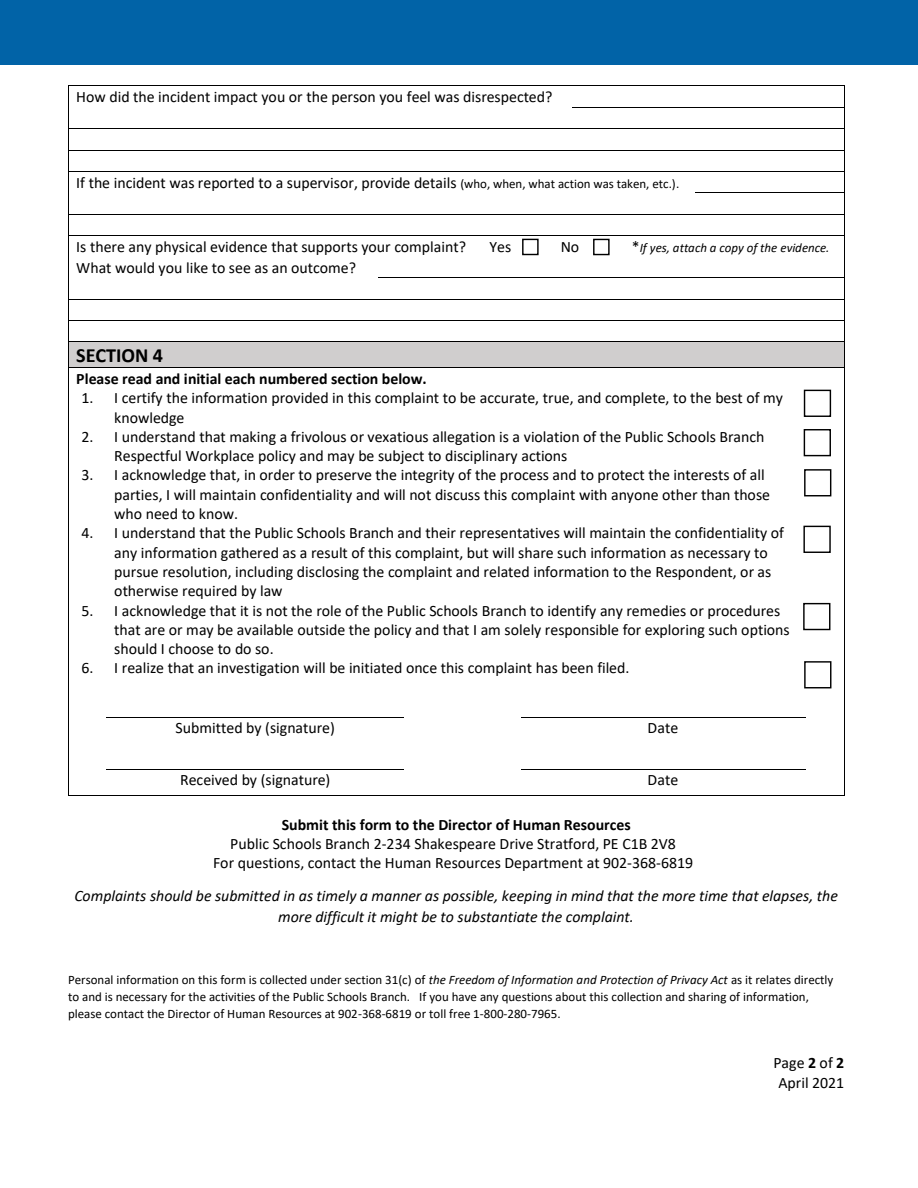
<style>
.page{position:relative;width:918px;height:1188px;background:#fff}
.page>*{position:absolute;margin:0;border:0;box-sizing:border-box;transform-origin:0 0}
.t1{font:700 20.1px "Calibri";color:#000}
.t2{font:15.9px/19.4px "Calibri";color:#000}
.t3{font:italic 15.9px/20.9px "Calibri";color:#000;text-align:center}
.t4{font:700 15.9px "Calibri";letter-spacing:-.005em;color:#000}
.t5{font:12.9px/17.1px "Calibri";color:#000}
.t6{font:italic 12.9px "Calibri";color:#000}
.s1{font-size:12.9px}
.s2{font-style:normal;font-size:15.9px}
.s3{font-weight:700}
.s4{font-style:italic}
</style>
<div class="page">
<div style="left:0;top:0;width:918px;height:65px;background:#0163a7"></div>
<hr style="left:69px;top:85px;width:503px;height:1px;background:#000">
<hr style="left:573px;top:85px;width:271px;height:1px;background:#000">
<hr style="left:572px;top:107px;width:272px;height:1px;background:#000">
<hr style="left:69px;top:128px;width:775px;height:1px;background:#000">
<hr style="left:69px;top:150px;width:775px;height:1px;background:#000">
<hr style="left:69px;top:171px;width:626px;height:1px;background:#000">
<hr style="left:696px;top:171px;width:148px;height:1px;background:#000">
<hr style="left:695px;top:192px;width:149px;height:1px;background:#000">
<hr style="left:69px;top:214px;width:775px;height:1px;background:#000">
<hr style="left:69px;top:235px;width:413px;height:1px;background:#000">
<hr style="left:482px;top:235px;width:39px;height:1px;background:#000">
<hr style="left:521px;top:235px;width:32px;height:1px;background:#000">
<hr style="left:554px;top:235px;width:38px;height:1px;background:#000">
<hr style="left:592px;top:235px;width:32px;height:1px;background:#000">
<hr style="left:625px;top:235px;width:219px;height:1px;background:#000">
<hr style="left:378px;top:277px;width:466px;height:1px;background:#000">
<hr style="left:69px;top:299px;width:775px;height:1px;background:#000">
<hr style="left:69px;top:320px;width:775px;height:1px;background:#000">
<div style="left:76px;top:342px;width:761px;height:25px;background:#d0cece"></div>
<hr style="left:69px;top:342px;width:775px;height:1px;background:#000">
<hr style="left:69px;top:367px;width:775px;height:1px;background:#000">
<svg style="left:68px;top:85px;width:1px;height:303px"></svg>
<svg style="left:844px;top:85px;width:1px;height:303px"></svg>
<hr style="left:68px;top:388px;width:1px;height:39px;background:#000">
<hr style="left:844px;top:388px;width:1px;height:39px;background:#000">
<hr style="left:68px;top:427px;width:1px;height:38px;background:#000">
<hr style="left:844px;top:427px;width:1px;height:38px;background:#000">
<hr style="left:68px;top:465px;width:1px;height:58px;background:#000">
<hr style="left:844px;top:465px;width:1px;height:58px;background:#000">
<hr style="left:68px;top:523px;width:1px;height:78px;background:#000">
<hr style="left:844px;top:523px;width:1px;height:78px;background:#000">
<hr style="left:68px;top:601px;width:1px;height:57px;background:#000">
<hr style="left:844px;top:601px;width:1px;height:57px;background:#000">
<hr style="left:68px;top:658px;width:1px;height:35px;background:#000">
<hr style="left:844px;top:658px;width:1px;height:35px;background:#000">
<hr style="left:107px;top:717px;width:297px;height:1px;background:#000">
<hr style="left:521px;top:717px;width:284px;height:1px;background:#000">
<hr style="left:107px;top:769px;width:297px;height:1px;background:#000">
<hr style="left:521px;top:769px;width:284px;height:1px;background:#000">
<svg style="left:68px;top:693px;width:1px;height:103px"></svg>
<hr style="left:69px;top:795px;width:38px;height:1px;background:#000">
<hr style="left:106px;top:795px;width:298px;height:1px;background:#000">
<hr style="left:404px;top:795px;width:117px;height:1px;background:#000">
<hr style="left:520px;top:795px;width:285px;height:1px;background:#000">
<hr style="left:805px;top:795px;width:39px;height:1px;background:#000">
<svg style="left:844px;top:693px;width:1px;height:103px"></svg>
<div style="left:804px;top:390px;width:27px;height:27px;border:1px solid #000"></div>
<div style="left:804px;top:429px;width:27px;height:27px;border:1px solid #000"></div>
<div style="left:804px;top:469px;width:27px;height:27px;border:1px solid #000"></div>
<div style="left:593px;top:239px;width:17px;height:16px;border:1px solid #000"></div>
<div style="left:522px;top:239px;width:17px;height:16px;border:1px solid #000"></div>
<div style="left:803px;top:526px;width:28px;height:27px;border:1px solid #000"></div>
<div style="left:803px;top:603px;width:27px;height:27px;border:1px solid #000"></div>
<div style="left:804px;top:661px;width:27px;height:27px;border:1px solid #000"></div>
<p class="t2" style="left:76px;top:87px;width:478px">How did the incident impact you or the person you feel was disrespected?</p>
<p class="t2" style="left:76px;top:173px;width:605px">If the incident was reported to a supervisor, provide details <span class="s1">(who, when, what action was taken, etc.).</span></p>
<p class="t2" style="left:76px;top:237px;width:391px">Is there any physical evidence that supports your complaint?</p>
<p class="t2" style="left:489px;top:237px;width:23px">Yes</p>
<p class="t2" style="left:561px;top:237px;width:20px">No</p>
<p class="t6" style="left:632px;top:239px;width:199px"><span class="s2">*</span>If yes, attach a copy of the evidence.</p>
<p class="t2" style="left:76px;top:258px;width:281px">What would you like to see as an outcome?</p>
<p class="t1" style="left:76px;top:341px;width:88px">SECTION 4</p>
<p class="t4" style="left:76px;top:367px;width:352px">Please read and initial each numbered section below.</p>
<p class="t2" style="left:114px;top:388px;width:670px;text-indent:-33px">1. I certify the information provided in this complaint to be accurate, true, and complete, to the best of my knowledge</p>
<p class="t2" style="left:114px;top:427px;width:652px;text-indent:-33px">2. I understand that making a frivolous or vexatious allegation is a violation of the Public Schools Branch<br>Respectful Workplace policy and may be subject to disciplinary actions</p>
<p class="t2" style="left:114px;top:465px;width:657px;text-indent:-33px">3. I acknowledge that, in order to preserve the integrity of the process and to protect the interests of all parties, I will maintain confidentiality and will not discuss this complaint with anyone other than those who need to know.</p>
<p class="t2" style="left:114px;top:523px;width:671px;text-indent:-33px">4. I understand that the Public Schools Branch and their representatives will maintain the confidentiality of any information gathered as a result of this complaint, but will share such information as necessary to pursue resolution, including disclosing the complaint and related information to the Respondent, or as otherwise required by law</p>
<p class="t2" style="left:114px;top:600px;width:677px;text-indent:-33px">5. I acknowledge that it is not the role of the Public Schools Branch to identify any remedies or procedures that are or may be available outside the policy and that I am solely responsible for exploring such options should I choose to do so.</p>
<p class="t2" style="left:81px;top:658px;width:550px">6. I realize that an investigation will be initiated once this complaint has been filed.</p>
<p class="t2" style="left:176px;top:718px;width:161px">Submitted by (signature)</p>
<p class="t2" style="left:648px;top:718px;width:32px">Date</p>
<p class="t2" style="left:180px;top:769px;width:152px">Received by (signature)</p>
<p class="t2" style="left:648px;top:769px;width:32px">Date</p>
<p class="t2" style="left:213px;top:815px;width:482px;text-align:center"><span class="s3">Submit this form to the Director of Human Resources<br></span>Public Schools Branch 2-234 Shakespeare Drive Stratford, PE C1B 2V8<br>For questions, contact the Human Resources Department at 902-368-6819</p>
<p class="t3" style="left:74px;top:884px;width:765px">Complaints should be submitted in as timely a manner as possible, keeping in mind that the more time that elapses, the more difficult it might be to substantiate the complaint.</p>
<p class="t5" style="left:68px;top:970px;width:767px">Personal information on this form is collected under section 31(c) of <span class="s4">the Freedom of Information and Protection of Privacy Act</span> as it relates directly to and is necessary for the activities of the Public Schools Branch. If you have any questions about this collection and sharing of information, please contact the Director of Human Resources at 902-368-6819 or toll free 1-800-280-7965.</p>
<p class="t2" style="left:773px;top:1053px;width:72px;text-align:center">Page <span class="s3">2</span> of <span class="s3">2<br></span>April 2021</p>
</div>
